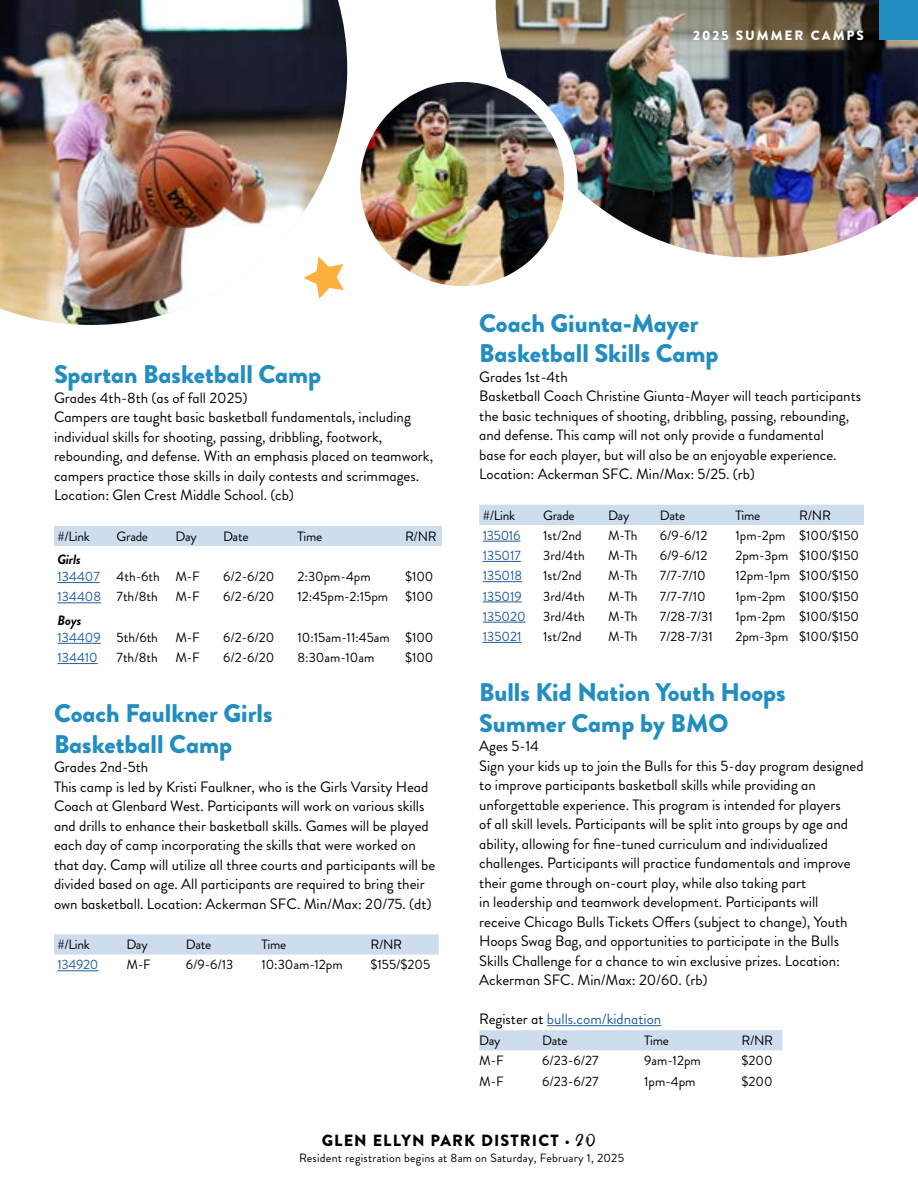
<style>
.page{position:relative;width:918px;height:1188px;background:#fff}
.page>*{position:absolute;margin:0;border:0;box-sizing:border-box;transform-origin:0 0}
.t1{font:900 25.5px/30.6px "Brandon Grotesque";color:#218dc1}
.t2{font:900 16.2px "Brandon Grotesque";letter-spacing:.07em;color:#000}
.t3{font:15px/19.5px "Brandon Grotesque";color:#000}
.t4{font:15px "Brandon Grotesque";color:#215e9e}
.t5{font:13.5px/17.2px "Brandon Grotesque";color:#000}
.t6{font:13.5px "Brandon Grotesque";color:#215e9e}
.t7{font:900 13.5px "Brandon Grotesque";letter-spacing:.15em;color:#fff}
.t8{font:italic 700 13.5px "Brandon Grotesque";letter-spacing:-.02em;color:#000}
.t9{font:12px "Brandon Grotesque";letter-spacing:.02em;color:#000}
.s1{color:#215e9e}
.s2{font-weight:700;font-style:italic}
.s3{color:#000}
.s4{font-weight:400}
.s5{font-family:"Born Ready Upright";font-weight:400;font-size:21.6px}
</style>
<div class="page">
<div style="left:54px;top:526px;width:388px;height:20px;background:#ceddee"></div>
<hr style="left:58px;top:582px;width:42px;height:1px;background:#215e9e">
<hr style="left:58px;top:602px;width:43px;height:1px;background:#215e9e">
<hr style="left:58px;top:643px;width:43px;height:1px;background:#215e9e">
<hr style="left:58px;top:663px;width:40px;height:1px;background:#215e9e">
<svg style="left:54px;top:934px;width:385px;height:21px;background:#cfdeee"></svg>
<hr style="left:58px;top:970px;width:40px;height:1px;background:#215e9e">
<hr style="left:547px;top:1025px;width:114px;height:1px;background:#215e9e">
<div style="left:479px;top:505px;width:385px;height:20px;background:#ceddee"></div>
<hr style="left:483px;top:541px;width:37px;height:1px;background:#215e9e">
<hr style="left:483px;top:561px;width:38px;height:1px;background:#215e9e">
<hr style="left:483px;top:581px;width:39px;height:1px;background:#215e9e">
<hr style="left:483px;top:602px;width:39px;height:1px;background:#215e9e">
<hr style="left:483px;top:622px;width:43px;height:1px;background:#215e9e">
<hr style="left:483px;top:642px;width:38px;height:1px;background:#215e9e">
<div style="left:479px;top:1030px;width:303px;height:20px;background:#ceddee"></div>
<img style="left:496px;top:0;width:422px;height:257px">
<img style="left:353px;top:75px;width:218px;height:218px;border-radius:109px">
<div style="left:347px;top:68px;width:231px;height:232px;border:14px solid #fff;border-radius:50%"></div>
<img style="left:0;top:0;width:347px;height:325px">
<svg style="left:303px;top:256px;width:41px;height:43px"></svg>
<div style="left:880px;top:0;width:38px;height:40px;background:#218dc1"></div>
<p class="t7" style="left:693px;top:26px;width:172px">2025 SUMMER CAMPS</p>
<h1 class="t1" style="left:54px;top:360px;width:269px">Spartan Basketball Camp</h1>
<p class="t3" style="left:54px;top:388px;width:381px">Grades 4th-8th (as of fall 2025)<br>Campers are taught basic basketball fundamentals, including individual skills for shooting, passing, dribbling, footwork, rebounding, and defense. With an emphasis placed on teamwork, campers practice those skills in daily contests and scrimmages.<br>Location: Glen Crest Middle School. (cb)</p>
<p class="t5" style="left:58px;top:528px;width:34px">#/Link</p>
<p class="t5" style="left:117px;top:528px;width:33px">Grade</p>
<p class="t5" style="left:176px;top:528px;width:23px">Day</p>
<p class="t5" style="left:223px;top:528px;width:27px">Date</p>
<p class="t5" style="left:298px;top:528px;width:26px">Time</p>
<p class="t5" style="left:405px;top:528px;width:33px">R/NR</p>
<p class="t8" style="left:58px;top:550px;width:25px">Girls</p>
<p class="t6" style="left:58px;top:567px;width:44px">134407</p>
<p class="t5" style="left:117px;top:568px;width:85px">4th-6th M-F</p>
<p class="t5" style="left:223px;top:568px;width:53px">6/2-6/20</p>
<p class="t5" style="left:298px;top:568px;width:75px">2:30pm-4pm</p>
<p class="t5" style="left:405px;top:568px;width:30px">$100</p>
<p class="t5" style="left:58px;top:588px;width:102px"><span class="s1">134408</span> 7th/8th</p>
<p class="t5" style="left:176px;top:588px;width:26px">M-F</p>
<p class="t5" style="left:223px;top:588px;width:53px">6/2-6/20</p>
<p class="t5" style="left:298px;top:588px;width:137px">12:45pm-2:15pm $100</p>
<p class="t5" style="left:58px;top:612px;width:102px"><span class="s2">Boys<br></span><span class="s1">134409</span> 5th/6th</p>
<p class="t5" style="left:176px;top:629px;width:26px">M-F</p>
<p class="t5" style="left:223px;top:629px;width:53px">6/2-6/20</p>
<p class="t5" style="left:298px;top:629px;width:137px">10:15am-11:45am $100</p>
<p class="t6" style="left:58px;top:648px;width:42px">134410</p>
<p class="t5" style="left:117px;top:649px;width:43px">7th/8th</p>
<p class="t5" style="left:176px;top:649px;width:26px">M-F</p>
<p class="t5" style="left:223px;top:649px;width:53px">6/2-6/20</p>
<p class="t5" style="left:298px;top:649px;width:78px">8:30am-10am</p>
<p class="t5" style="left:405px;top:649px;width:30px">$100</p>
<h1 class="t1" style="left:54px;top:698px;width:220px">Coach Faulkner Girls<br>Basketball Camp</h1>
<p class="t3" style="left:54px;top:758px;width:383px">Grades 2nd-5th<br>This camp is led by Kristi Faulkner, who is the Girls Varsity Head Coach at Glenbard West. Participants will work on various skills and drills to enhance their basketball skills. Games will be played each day of camp incorporating the skills that were worked on that day. Camp will utilize all three courts and participants will be divided based on age. All participants are required to bring their own basketball. Location: Ackerman SFC. Min/Max: 20/75. (dt)</p>
<p class="t5" style="left:58px;top:936px;width:34px">#/Link</p>
<p class="t5" style="left:126px;top:936px;width:23px">Day</p>
<p class="t5" style="left:186px;top:936px;width:27px">Date</p>
<p class="t5" style="left:261px;top:936px;width:26px">Time</p>
<p class="t5" style="left:370px;top:936px;width:33px">R/NR</p>
<p class="t6" style="left:58px;top:955px;width:42px">134920</p>
<p class="t5" style="left:126px;top:956px;width:26px">M-F</p>
<p class="t5" style="left:186px;top:956px;width:49px">6/9-6/13</p>
<p class="t5" style="left:261px;top:956px;width:83px">10:30am-12pm</p>
<p class="t5" style="left:370px;top:956px;width:61px">$155/$205</p>
<h1 class="t1" style="left:479px;top:308px;width:241px">Coach Giunta-Mayer<br>Basketball Skills Camp</h1>
<p class="t3" style="left:479px;top:367px;width:383px">Grades 1st-4th<br>Basketball Coach Christine Giunta-Mayer will teach participants the basic techniques of shooting, dribbling, passing, rebounding, and defense. This camp will not only provide a fundamental<br>base for each player, but will also be an enjoyable experience.<br>Location: Ackerman SFC. Min/Max: 5/25. (rb)</p>
<p class="t5" style="left:483px;top:507px;width:34px">#/Link</p>
<p class="t5" style="left:543px;top:507px;width:33px">Grade</p>
<p class="t5" style="left:608px;top:507px;width:23px">Day</p>
<p class="t5" style="left:660px;top:507px;width:27px">Date</p>
<p class="t5" style="left:735px;top:507px;width:26px">Time</p>
<p class="t5" style="left:799px;top:507px;width:33px">R/NR</p>
<p class="t6" style="left:483px;top:526px;width:39px">135016</p>
<p class="t5" style="left:543px;top:527px;width:40px">1st/2nd</p>
<p class="t5" style="left:608px;top:527px;width:31px">M-Th</p>
<p class="t5" style="left:660px;top:527px;width:49px">6/9-6/12</p>
<p class="t5" style="left:735px;top:527px;width:125px">1pm-2pm $100/$150</p>
<p class="t6" style="left:483px;top:546px;width:40px">135017</p>
<p class="t5" style="left:543px;top:547px;width:43px">3rd/4th</p>
<p class="t5" style="left:608px;top:547px;width:31px">M-Th</p>
<p class="t5" style="left:660px;top:547px;width:49px">6/9-6/12</p>
<p class="t5" style="left:735px;top:547px;width:125px">2pm-3pm $100/$150</p>
<p class="t6" style="left:483px;top:566px;width:41px">135018</p>
<p class="t5" style="left:543px;top:567px;width:40px">1st/2nd</p>
<p class="t5" style="left:608px;top:567px;width:31px">M-Th</p>
<p class="t5" style="left:660px;top:567px;width:47px">7/7-7/10</p>
<p class="t5" style="left:735px;top:567px;width:125px">12pm-1pm $100/$150</p>
<p class="t6" style="left:483px;top:587px;width:41px">135019</p>
<p class="t5" style="left:543px;top:588px;width:43px">3rd/4th</p>
<p class="t5" style="left:608px;top:588px;width:31px">M-Th</p>
<p class="t5" style="left:660px;top:588px;width:47px">7/7-7/10</p>
<p class="t5" style="left:735px;top:588px;width:125px">1pm-2pm $100/$150</p>
<p class="t6" style="left:483px;top:607px;width:44px">135020</p>
<p class="t5" style="left:543px;top:608px;width:43px">3rd/4th</p>
<p class="t5" style="left:608px;top:608px;width:31px">M-Th</p>
<p class="t5" style="left:660px;top:608px;width:54px">7/28-7/31</p>
<p class="t5" style="left:735px;top:608px;width:125px">1pm-2pm $100/$150</p>
<p class="t6" style="left:483px;top:627px;width:40px">135021</p>
<p class="t5" style="left:543px;top:628px;width:40px">1st/2nd</p>
<p class="t5" style="left:608px;top:628px;width:31px">M-Th</p>
<p class="t5" style="left:660px;top:628px;width:54px">7/28-7/31</p>
<p class="t5" style="left:735px;top:628px;width:125px">2pm-3pm $100/$150</p>
<h1 class="t1" style="left:479px;top:677px;width:308px">Bulls Kid Nation Youth Hoops<br>Summer Camp by BMO</h1>
<p class="t3" style="left:479px;top:736px;width:386px">Ages 5-14<br>Sign your kids up to join the Bulls for this 5-day program designed to improve participants basketball skills while providing an unforgettable experience. This program is intended for players<br>of all skill levels. Participants will be split into groups by age and ability, allowing for fine-tuned curriculum and individualized challenges. Participants will practice fundamentals and improve their game through on-court play, while also taking part<br>in leadership and teamwork development. Participants will receive Chicago Bulls Tickets Offers (subject to change), Youth Hoops Swag Bag, and opportunities to participate in the Bulls Skills Challenge for a chance to win exclusive prizes. Location:<br>Ackerman SFC. Min/Max: 20/60. (rb)</p>
<p class="t4" style="left:479px;top:1009px;width:184px"><span class="s3">Register at</span> bulls.com/kidnation</p>
<p class="t5" style="left:479px;top:1032px;width:23px">Day</p>
<p class="t5" style="left:542px;top:1032px;width:27px">Date</p>
<p class="t5" style="left:644px;top:1032px;width:26px">Time</p>
<p class="t5" style="left:741px;top:1032px;width:33px">R/NR</p>
<p class="t5" style="left:479px;top:1052px;width:26px">M-F</p>
<p class="t5" style="left:542px;top:1052px;width:58px">6/23-6/27</p>
<p class="t5" style="left:644px;top:1052px;width:58px">9am-12pm</p>
<p class="t5" style="left:741px;top:1052px;width:33px">$200</p>
<p class="t5" style="left:479px;top:1072px;width:26px">M-F</p>
<p class="t5" style="left:542px;top:1072px;width:58px">6/23-6/27</p>
<p class="t5" style="left:644px;top:1072px;width:53px">1pm-4pm</p>
<p class="t5" style="left:741px;top:1072px;width:33px">$200</p>
<p class="t2" style="left:322px;top:1129px;width:276px">GLEN ELLYN PARK DISTRICT <span class="s4">•</span> <span class="s5">20</span></p>
<p class="t9" style="left:299px;top:1149px;width:326px">Resident registration begins at 8am on Saturday, February 1, 2025</p>
</div>
